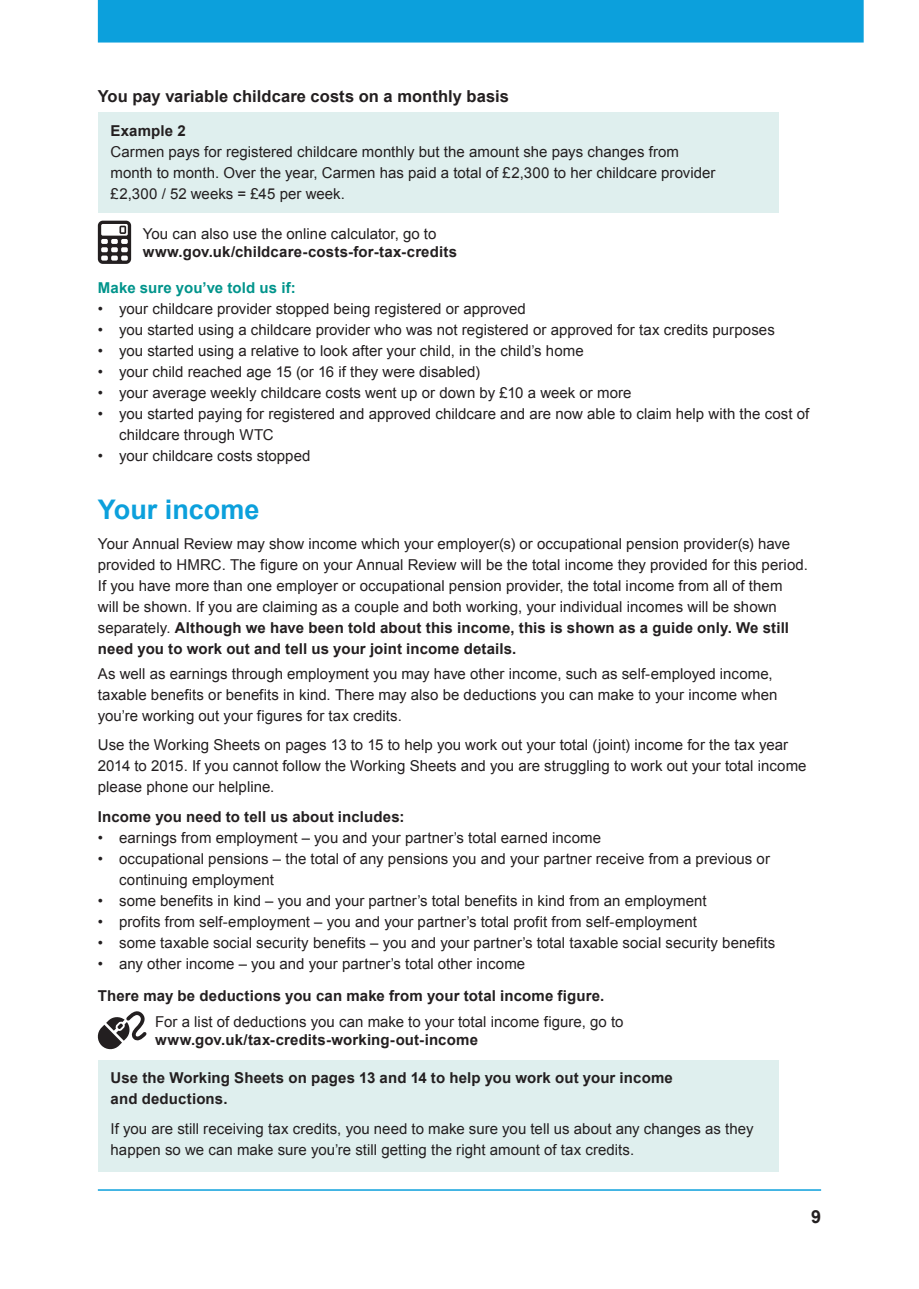
<style>
.page{position:relative;width:919px;height:1289px;background:#fff}
.page>*{position:absolute;margin:0;border:0;box-sizing:border-box;transform-origin:0 0}
.t1{font:700 27px "Arial";color:#0ca0dc}
.t2{font:700 18px "Arial";color:#231f20}
.t3{font:700 16.5px "Arial";letter-spacing:.005em;color:#231f20}
.t4{font:15px/21px "Arial";letter-spacing:.005em;color:#231f20}
.t5{font:700 15px/21px "Arial";letter-spacing:.01em;color:#231f20}
.t6{font:700 15px "Arial";letter-spacing:.01em;color:#00948b}
.s1{font-weight:700}
</style>
<div class="page">
<hr style="left:98px;top:1189px;width:723px;height:1px;background:#0ca0dc">
<div style="left:98px;top:0;width:765px;height:43px;background:#0ca0dc"></div>
<div style="left:98px;top:112px;width:680px;height:101px;background:#dfefee"></div>
<svg style="left:98px;top:221px;width:33px;height:43px"></svg>
<svg style="left:97px;top:1011px;width:50px;height:39px"></svg>
<div style="left:98px;top:1059px;width:680px;height:112px;background:#dfefee"></div>
<p class="t3" style="left:98px;top:86px;width:413px">You pay variable childcare costs on a monthly basis</p>
<p class="t5" style="left:111px;top:121px;width:77px">Example 2</p>
<p class="t4" style="left:111px;top:141px;width:606px">Carmen pays for registered childcare monthly but the amount she pays changes from month to month. Over the year, Carmen has paid a total of £2,300 to her childcare provider £2,300 / 52 weeks = £45 per week.</p>
<p class="t4" style="left:143px;top:223px;width:295px">You can also use the online calculator, go to</p>
<p class="t5" style="left:143px;top:241px;width:316px">www.gov.uk/childcare-costs-for-tax-credits</p>
<p class="t6" style="left:98px;top:278px;width:199px">Make sure you’ve told us if:</p>
<p class="t4" style="left:98px;top:298px;width:429px">• your childcare provider stopped being registered or approved</p>
<p class="t4" style="left:98px;top:319px;width:678px">• you started using a childcare provider who was not registered or approved for tax credits purposes</p>
<p class="t4" style="left:98px;top:340px;width:487px">• you started using a relative to look after your child, in the child’s home</p>
<p class="t4" style="left:98px;top:361px;width:384px">• your child reached age 15 (or 16 if they were disabled)</p>
<p class="t4" style="left:98px;top:382px;width:535px">• your average weekly childcare costs went up or down by £10 a week or more</p>
<p class="t4" style="left:119px;top:403px;width:691px;text-indent:-21px">• you started paying for registered and approved childcare and are now able to claim help with the cost of childcare through WTC</p>
<p class="t4" style="left:98px;top:445px;width:214px">• your childcare costs stopped</p>
<h1 class="t1" style="left:98px;top:492px;width:163px">Your income</h1>
<p class="t4" style="left:98px;top:533px;width:711px">Your Annual Review may show income which your employer(s) or occupational pension provider(s) have provided to HMRC. The figure on your Annual Review will be the total income they provided for this period.<br>If you have more than one employer or occupational pension provider, the total income from all of them<br>will be shown. If you are claiming as a couple and both working, your individual incomes will be shown separately. <span class="s1">Although we have been told about this income, this is shown as a guide only. We still need you to work out and tell us your joint income details.</span></p>
<p class="t4" style="left:98px;top:663px;width:681px">As well as earnings through employment you may have other income, such as self-employed income, taxable benefits or benefits in kind. There may also be deductions you can make to your income when you’re working out your figures for tax credits.</p>
<p class="t4" style="left:98px;top:734px;width:710px">Use the Working Sheets on pages 13 to 15 to help you work out your total (joint) income for the tax year<br>2014 to 2015. If you cannot follow the Working Sheets and you are struggling to work out your total income please phone our helpline.</p>
<p class="t5" style="left:98px;top:806px;width:308px">Income you need to tell us about includes:</p>
<p class="t4" style="left:98px;top:827px;width:504px">• earnings from employment – you and your partner’s total earned income</p>
<p class="t4" style="left:119px;top:848px;width:652px;text-indent:-21px">• occupational pensions – the total of any pensions you and your partner receive from a previous or continuing employment</p>
<p class="t4" style="left:98px;top:890px;width:610px">• some benefits in kind – you and your partner’s total benefits in kind from an employment</p>
<p class="t4" style="left:98px;top:911px;width:600px">• profits from self-employment – you and your partner’s total profit from self-employment</p>
<p class="t4" style="left:98px;top:932px;width:679px">• some taxable social security benefits – you and your partner’s total taxable social security benefits</p>
<p class="t4" style="left:98px;top:953px;width:429px">• any other income – you and your partner’s total other income</p>
<p class="t5" style="left:98px;top:985px;width:508px">There may be deductions you can make from your total income figure.</p>
<p class="t4" style="left:155px;top:1011px;width:469px">For a list of deductions you can make to your total income figure, go to</p>
<p class="t5" style="left:155px;top:1029px;width:324px">www.gov.uk/tax-credits-working-out-income</p>
<p class="t5" style="left:111px;top:1068px;width:563px">Use the Working Sheets on pages 13 and 14 to help you work out your income and deductions.</p>
<p class="t4" style="left:111px;top:1118px;width:644px">If you are still receiving tax credits, you need to make sure you tell us about any changes as they happen so we can make sure you’re still getting the right amount of tax credits.</p>
<p class="t2" style="left:811px;top:1204px;width:12px">9</p>
</div>
